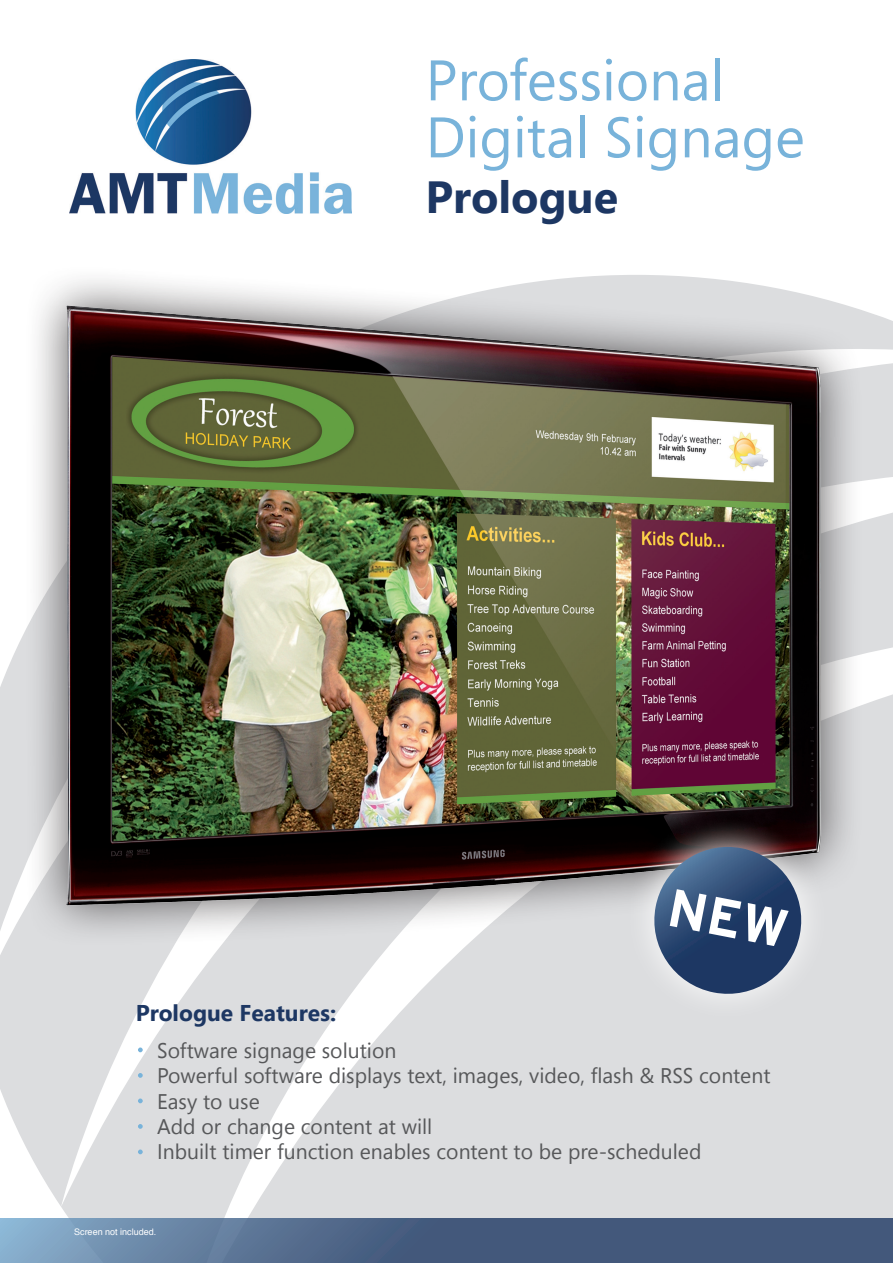
<style>
.page{position:relative;width:893px;height:1263px;background:#fff}
.page>*{position:absolute;margin:0;border:0;box-sizing:border-box;transform-origin:0 0}
.t1{font:57px "Segoe UI";color:#78b3da}
.t2{font:700 45px "Segoe UI";color:#1d3763}
.t3{font:700 22.8px "Segoe UI";color:#1d3763}
.t4{font:21.15px "Segoe UI";color:#57585a}
.t5{font:9px "Helvetica";color:#fff}
</style>
<div class="page">
<svg style="left:0;top:964px;width:893px;height:255px;fill:#dcdddf"></svg>
<div style="left:23px;top:264px;width:841px;height:684px;background:#231f20;opacity:.75"></div>
<img style="left:0;top:298px;width:893px;height:666px">
<svg style="left:605px;top:798px;width:246px;height:245px;fill:#dcdddf"></svg>
<img style="left:70px;top:59px;width:282px;height:154px">
<svg style="left:138px;top:1047px;width:5px;height:5px"></svg>
<svg style="left:138px;top:1073px;width:5px;height:5px"></svg>
<svg style="left:138px;top:1098px;width:5px;height:5px"></svg>
<svg style="left:138px;top:1124px;width:5px;height:5px"></svg>
<svg style="left:138px;top:1149px;width:5px;height:5px"></svg>
<svg style="left:0;top:1219px;width:893px;height:44px"></svg>
<svg style="left:648px;top:847px;width:160px;height:153px"></svg>
<p class="t1" style="left:426px;top:41px;width:300px">Professional</p>
<p class="t1" style="left:426px;top:98px;width:381px">Digital Signage</p>
<p class="t2" style="left:426px;top:165px;width:194px">Prologue</p>
<p class="t3" style="left:136px;top:996px;width:202px">Prologue Features:</p>
<p class="t4" style="left:157px;top:1035px;width:241px">Software signage solution</p>
<p class="t4" style="left:157px;top:1061px;width:615px">Powerful software displays text, images, video, flash &amp; RSS content</p>
<p class="t4" style="left:157px;top:1086px;width:104px">Easy to use</p>
<p class="t4" style="left:157px;top:1112px;width:277px">Add or change content at will</p>
<p class="t4" style="left:157px;top:1137px;width:546px">Inbuilt timer function enables content to be pre-scheduled</p>
<p class="t5" style="left:74px;top:1225px;width:84px">Screen not included.</p>
</div>
